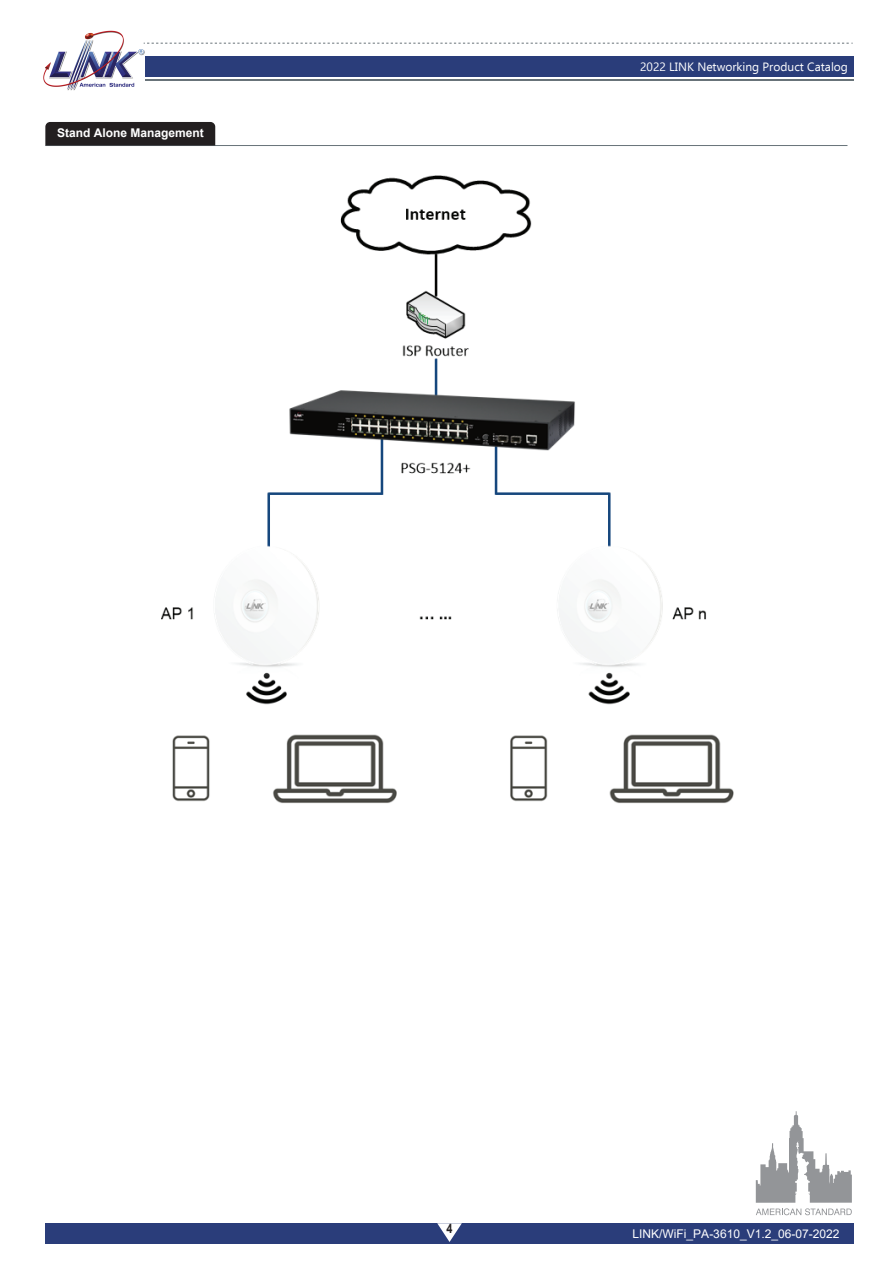
<style>
.page{position:relative;width:893px;height:1263px;background:#fff}
.page>*{position:absolute;margin:0;border:0;box-sizing:border-box;transform-origin:0 0}
.t1{font:700 13.2px "Ebrima";color:#231f20;scale:.8 1}
.t2{font:12px "Arial";color:#fff}
.t3{font:12px "Ebrima";color:#fff}
.t4{font:700 12px "Arial";color:#fff}
</style>
<div class="page">
<div style="left:45px;top:1223px;width:808px;height:21px;background:#2a3d7a"></div>
<svg style="left:437px;top:1223px;width:25px;height:19px"></svg>
<div style="left:145px;top:56px;width:708px;height:21px;background:#2a3d7a"></div>
<hr style="left:145px;top:79px;width:708px;height:1px;background:#687379">
<svg style="left:149px;top:43px;width:704px;height:1px"></svg>
<svg style="left:756px;top:1111px;width:96px;height:104px"></svg>
<img style="left:43px;top:30px;width:106px;height:61px">
<hr style="left:45px;top:145px;width:802px;height:1px;background:#687379">
<div style="left:45px;top:122px;width:170px;height:24px;background:#231f20"></div>
<img style="left:161px;top:175px;width:573px;height:629px">
<p class="t4" style="left:57px;top:125px;width:148px">Stand Alone Management</p>
<p class="t3" style="left:640px;top:58px;width:209px">2022 LINK Networking Product Catalog</p>
<p class="t1" style="left:446px;top:1217px;width:9px">4</p>
<p class="t2" style="left:633px;top:1226px;width:208px">LINK/WiFi_PA-3610_V1.2_06-07-2022</p>
</div>
